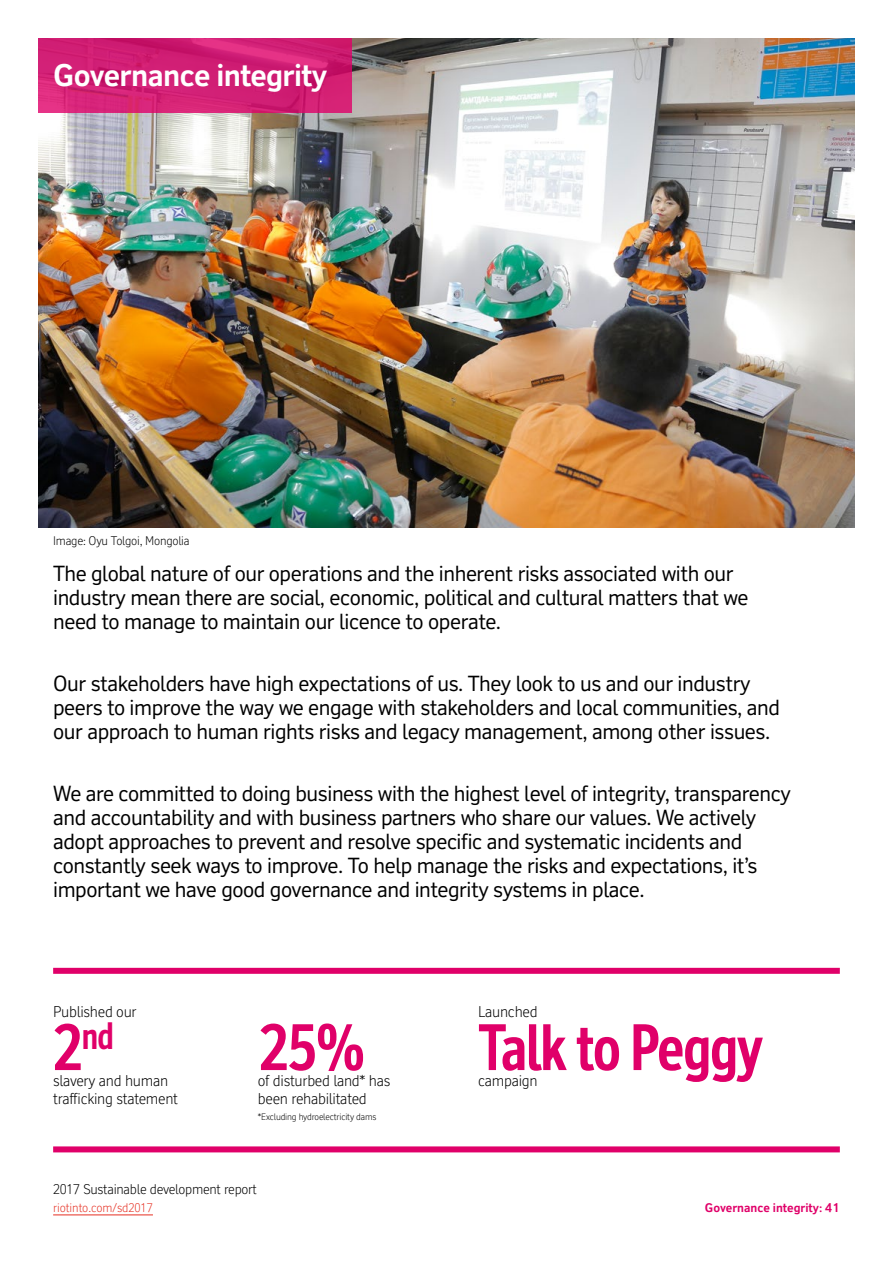
<style>
.page{position:relative;width:893px;height:1263px;background:#fff}
.page>*{position:absolute;margin:0;border:0;box-sizing:border-box;transform-origin:0 0}
.t1{font:700 condensed 63px "RT Vickerman";letter-spacing:-.02em;color:#e00069}
.t2{font:700 condensed 36.75px "RT Vickerman";color:#e00069}
.t3{font:700 30px "RT Vickerman";letter-spacing:-.02em;color:#fff}
.t4{font:21px/24px "RT Vickerman";letter-spacing:-.02em;color:#000}
.t5{font:300 15px/18px "RT Vickerman";letter-spacing:-.02em;color:#000}
.t6{font:300 13.5px "RT Vickerman";letter-spacing:-.02em;color:#000}
.t7{font:300 12px "RT Vickerman";letter-spacing:-.02em;color:#000}
.t8{font:700 12px "RT Vickerman";color:#e00069}
.t9{font:300 12px "RT Vickerman";letter-spacing:-.01em;color:#e63023}
.t10{font:300 9px "RT Vickerman";letter-spacing:-.02em;color:#000}
.s1{font-size:63px}
</style>
<div class="page">
<hr style="left:53px;top:1214px;width:100px;height:1px;background:#e63023">
<img style="left:38px;top:38px;width:817px;height:489px">
<svg style="left:38px;top:38px;width:314px;height:75px;background:#d11f74"></svg>
<div style="left:53px;top:968px;width:787px;height:6px;background:#e00069"></div>
<div style="left:53px;top:1146px;width:787px;height:6px;background:#e00069"></div>
<h3 class="t3" style="left:53px;top:56px;width:276px">Governance integrity</h3>
<p class="t7" style="left:53px;top:533px;width:138px">Image: Oyu Tolgoi, Mongolia</p>
<p class="t4" style="left:53px;top:561px;width:697px">The global nature of our operations and the inherent risks associated with our industry mean there are social, economic, political and cultural matters that we need to manage to maintain our licence to operate.</p>
<p class="t4" style="left:53px;top:671px;width:728px">Our stakeholders have high expectations of us. They look to us and our industry peers to improve the way we engage with stakeholders and local communities, and our approach to human rights risks and legacy management, among other issues.</p>
<p class="t4" style="left:53px;top:781px;width:739px">We are committed to doing business with the highest level of integrity, transparency and accountability and with business partners who share our values. We actively adopt approaches to prevent and resolve specific and systematic incidents and constantly seek ways to improve. To help manage the risks and expectations, it’s important we have good governance and integrity systems in place.</p>
<p class="t5" style="left:53px;top:1002px;width:85px">Published our</p>
<h2 class="t2" style="left:53px;top:1013px;width:62px"><span class="s1">2</span>nd</h2>
<p class="t5" style="left:53px;top:1071px;width:126px">slavery and human trafficking statement</p>
<p class="t5" style="left:258px;top:1071px;width:134px">of disturbed land* has</p>
<h1 class="t1" style="left:259px;top:1008px;width:107px">25%</h1>
<p class="t5" style="left:258px;top:1089px;width:110px">been rehabilitated</p>
<p class="t10" style="left:258px;top:1112px;width:120px">*Excluding hydroelectricity dams</p>
<p class="t5" style="left:478px;top:1002px;width:61px">Launched</p>
<h1 class="t1" style="left:478px;top:1008px;width:287px">Talk to Peggy</h1>
<p class="t5" style="left:478px;top:1071px;width:61px">campaign</p>
<p class="t6" style="left:53px;top:1181px;width:205px">2017 Sustainable development report</p>
<p class="t9" style="left:53px;top:1200px;width:101px">riotinto.com/sd2017</p>
<p class="t8" style="left:705px;top:1200px;width:136px">Governance integrity: 41</p>
</div>
